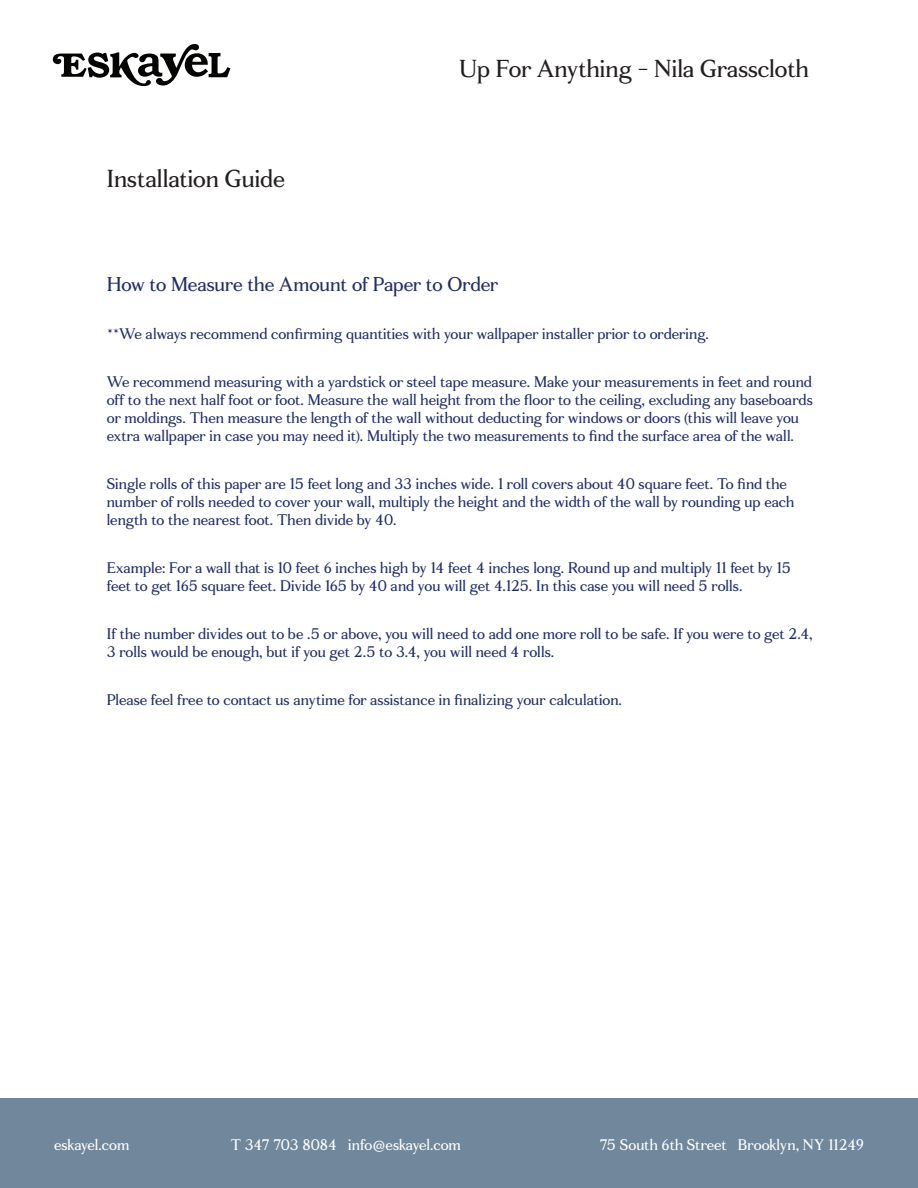
<style>
.page{position:relative;width:918px;height:1188px;background:#fff}
.page>*{position:absolute;margin:0;border:0;box-sizing:border-box;transform-origin:0 0}
.HED{font:24px "Fortescue";color:#231f20}
.COPY_COLOR{font:19.5px "Fortescue";letter-spacing:-.01em;color:#212e65}
.COPY_COLOR-2{font:15px/18px "Fortescue";color:#212e65}
.t1{font:15px "Fortescue";letter-spacing:-.005em;color:#fff}
</style>
<div class="page">
<div style="left:0;top:1098px;width:918px;height:90px;background:#71879c"></div>
<svg style="left:53px;top:44px;width:177px;height:42px"></svg>
<p class="HED" style="left:107px;top:164px;width:180px">Installation Guide</p>
<p class="HED" style="left:459px;top:54px;width:351px">Up For Anything - Nila Grasscloth</p>
<p class="COPY_COLOR" style="left:107px;top:272px;width:393px">How to Measure the Amount of Paper to Order</p>
<p class="COPY_COLOR-2" style="left:107px;top:325px;width:604px">**We always recommend confirming quantities with your wallpaper installer prior to ordering.</p>
<p class="COPY_COLOR-2" style="left:107px;top:373px;width:708px">We recommend measuring with a yardstick or steel tape measure. Make your measurements in feet and round off to the next half foot or foot. Measure the wall height from the floor to the ceiling, excluding any baseboards or moldings. Then measure the length of the wall without deducting for windows or doors (this will leave you extra wallpaper in case you may need it). Multiply the two measurements to find the surface area of the wall.</p>
<p class="COPY_COLOR-2" style="left:107px;top:475px;width:689px">Single rolls of this paper are 15 feet long and 33 inches wide. 1 roll covers about 40 square feet. To find the number of rolls needed to cover your wall, multiply the height and the width of the wall by rounding up each length to the nearest foot. Then divide by 40.</p>
<p class="COPY_COLOR-2" style="left:107px;top:559px;width:686px">Example: For a wall that is 10 feet 6 inches high by 14 feet 4 inches long. Round up and multiply 11 feet by 15 feet to get 165 square feet. Divide 165 by 40 and you will get 4.125. In this case you will need 5 rolls.</p>
<p class="COPY_COLOR-2" style="left:107px;top:625px;width:707px">If the number divides out to be .5 or above, you will need to add one more roll to be safe. If you were to get 2.4,<br>3 rolls would be enough, but if you get 2.5 to 3.4, you will need 4 rolls.</p>
<p class="COPY_COLOR-2" style="left:107px;top:691px;width:517px">Please feel free to contact us anytime for assistance in finalizing your calculation.</p>
<p class="t1" style="left:54px;top:1136px;width:77px">eskayel.com</p>
<p class="t1" style="left:231px;top:1136px;width:232px">T 347 703 8084 info@eskayel.com</p>
<p class="t1" style="left:599px;top:1136px;width:266px">75 South 6th Street Brooklyn, NY 11249</p>
</div>
